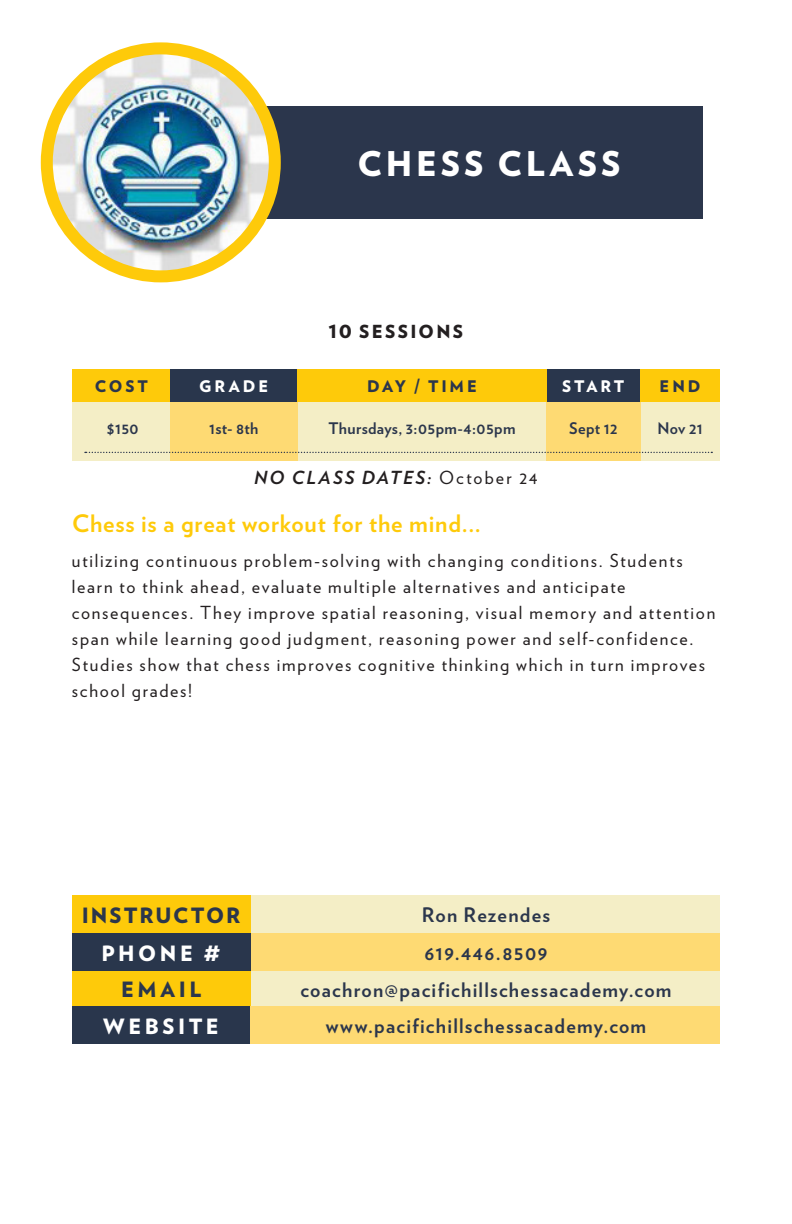
<style>
.page{position:relative;width:792px;height:1224px;background:#fff}
.page>*{position:absolute;margin:0;border:0;box-sizing:border-box;transform-origin:0 0}
.t1{font:900 34px "Verlag";letter-spacing:.115em;color:#fff}
.t2{font:700 24px "Verlag";letter-spacing:.03em;color:#feca0a}
.t3{font:900 21px "Verlag";letter-spacing:.095em;color:#2b364c}
.t4{font:900 21px "Verlag";letter-spacing:.165em;color:#fff}
.t5{font:700 20px "Verlag";letter-spacing:.06em;color:#2b364c}
.t6{font:18px/26px "Verlag";letter-spacing:.095em;color:#231f20}
.t7{font:italic 700 18px "Verlag";letter-spacing:.115em;color:#231f20}
.t8{font:900 18px "Verlag";letter-spacing:.125em;color:#231f20}
.t9{font:700 16px "Verlag";letter-spacing:.02em;color:#2b364c}
.t10{font:900 16px "Verlag";letter-spacing:.18em;color:#2b364c}
.t11{font:900 16px "Verlag";letter-spacing:.185em;color:#fff}
.s1{font-weight:400;font-style:normal}
</style>
<div class="page">
<div style="left:250px;top:970px;width:470px;height:37px;background:#f4eec6"></div>
<div style="left:250px;top:895px;width:470px;height:37px;background:#f4eec6"></div>
<div style="left:211px;top:106px;width:492px;height:113px;background:#2b364c"></div>
<div style="left:41px;top:42px;width:240px;height:240px;background:#feca0a;border-radius:50%"></div>
<img style="left:53px;top:54px;width:216px;height:216px;border-radius:108px">
<div style="left:72px;top:370px;width:98px;height:91px;background:#f4eec6"></div>
<div style="left:297px;top:370px;width:250px;height:91px;background:#f4eec6"></div>
<div style="left:640px;top:370px;width:80px;height:91px;background:#f4eec6"></div>
<div style="left:170px;top:375px;width:127px;height:86px;background:#feda73"></div>
<div style="left:546px;top:375px;width:94px;height:86px;background:#feda73"></div>
<div style="left:170px;top:370px;width:127px;height:32px;background:#29364c"></div>
<div style="left:72px;top:970px;width:178px;height:37px;background:#feca0a"></div>
<div style="left:72px;top:895px;width:178px;height:37px;background:#feca0a"></div>
<div style="left:72px;top:1007px;width:178px;height:37px;background:#29364c"></div>
<div style="left:546px;top:370px;width:94px;height:32px;background:#29364c"></div>
<div style="left:72px;top:370px;width:98px;height:32px;background:#feca0a"></div>
<div style="left:297px;top:370px;width:250px;height:32px;background:#feca0a"></div>
<div style="left:250px;top:934px;width:470px;height:37px;background:#feda73"></div>
<div style="left:250px;top:1007px;width:470px;height:37px;background:#feda73"></div>
<div style="left:640px;top:370px;width:80px;height:32px;background:#feca0a"></div>
<svg style="left:85px;top:452px;width:627px;height:1px"></svg>
<div style="left:72px;top:934px;width:178px;height:37px;background:#29364c"></div>
<h1 class="t1" style="left:358px;top:136px;width:265px">CHESS CLASS</h1>
<p class="t8" style="left:328px;top:317px;width:136px">10 SESSIONS</p>
<p class="t10" style="left:367px;top:373px;width:109px">DAY / TIME</p>
<p class="t10" style="left:660px;top:373px;width:42px">END</p>
<p class="t10" style="left:95px;top:373px;width:55px">COST</p>
<p class="t11" style="left:562px;top:373px;width:64px">START</p>
<p class="t9" style="left:107px;top:415px;width:33px">$150</p>
<p class="t9" style="left:209px;top:415px;width:51px">1st- 8th</p>
<p class="t9" style="left:328px;top:415px;width:189px">Thursdays, 3:05pm-4:05pm</p>
<p class="t9" style="left:569px;top:415px;width:50px">Sept 12</p>
<p class="t9" style="left:657px;top:415px;width:47px">Nov 21</p>
<p class="t11" style="left:199px;top:373px;width:68px">GRADE</p>
<p class="t7" style="left:254px;top:463px;width:285px">NO CLASS DATES: <span class="s1">October 24</span></p>
<h2 class="t2" style="left:72px;top:505px;width:410px">Chess is a great workout for the mind...</h2>
<p class="t6" style="left:72px;top:547px;width:645px">utilizing continuous problem-solving with changing conditions. Students learn to think ahead, evaluate multiple alternatives and anticipate consequences. They improve spatial reasoning, visual memory and attention span while learning good judgment, reasoning power and self-confidence.<br>Studies show that chess improves cognitive thinking which in turn improves school grades!</p>
<p class="t3" style="left:82px;top:898px;width:160px">I NSTRUCTOR</p>
<p class="t4" style="left:101px;top:936px;width:121px">PHONE #</p>
<p class="t5" style="left:422px;top:899px;width:130px">Ron Rezendes</p>
<p class="t5" style="left:424px;top:937px;width:125px">619.446.8509</p>
<p class="t3" style="left:121px;top:972px;width:82px">EMAIL</p>
<p class="t5" style="left:300px;top:974px;width:372px">coachron@pacifichillschessacademy.com</p>
<p class="t4" style="left:103px;top:1009px;width:114px">WE BSITE</p>
<p class="t5" style="left:326px;top:1010px;width:322px">www.pacifichillschessacademy.com</p>
</div>
